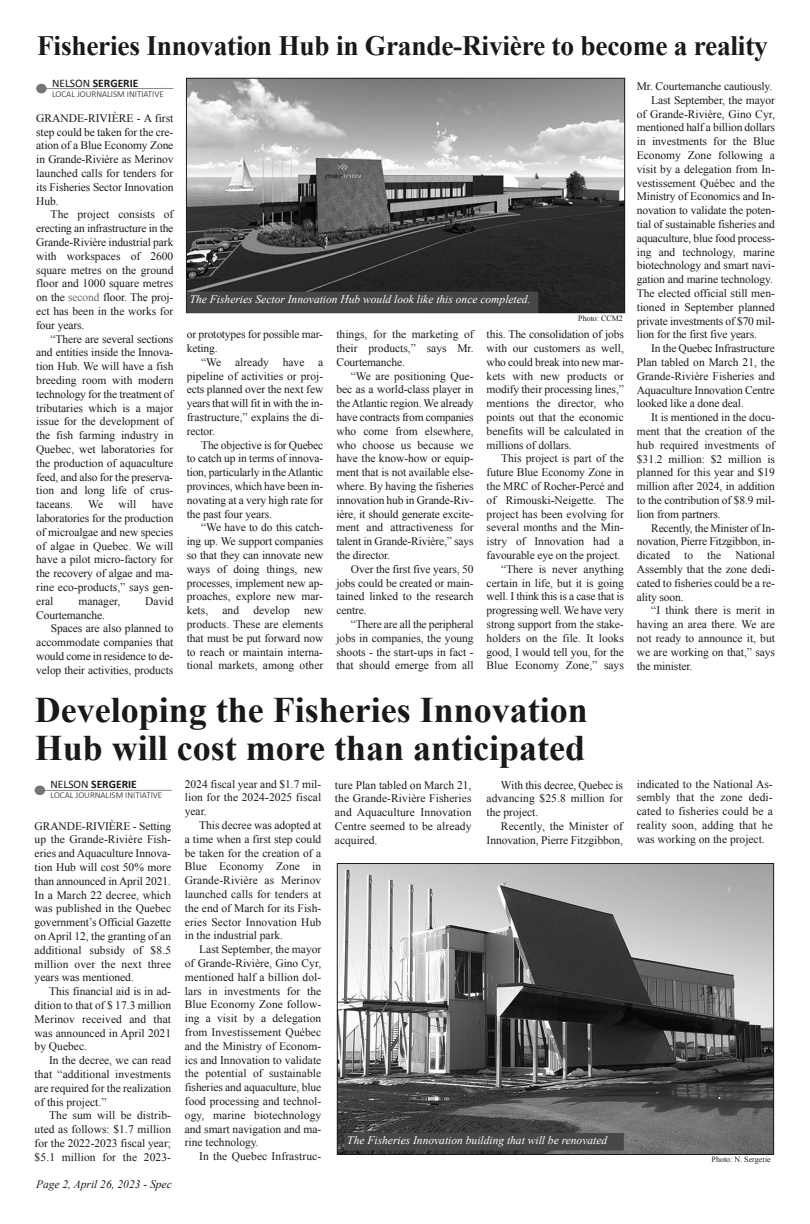
<style>
.page{position:relative;width:810px;height:1224px;background:#fff}
.page>*{position:absolute;margin:0;border:0;box-sizing:border-box;transform-origin:0 0}
.t1{font:700 36px "Times New Roman";color:#191919}
.t2{font:700 28px "Times New Roman";letter-spacing:-.01em;color:#191919}
.t3{font:11.5px/13.8px "Times New Roman";color:#191919;text-align:justify}
.t4{font:italic 11.5px "Times New Roman";color:#fff}
.t5{font:700 11.5px "Calibri";color:#191919}
.t6{font:italic 11.5px "Times New Roman";color:#191919}
.t7{font:300 9px "Calibri";color:#191919}
.t8{font:8px "Times New Roman";color:#191919}
.s1{font-weight:400}
.s2{color:#696969}
</style>
<div class="page">
<img style="left:188px;top:80px;width:435px;height:231px">
<div style="left:187px;top:292px;width:351px;height:21px;background:#474747"></div>
<hr style="left:46px;top:88px;width:127px;height:1px;background:#8c8c8c">
<div style="left:36px;top:84px;width:11px;height:9px;background:#757575;border-radius:50%"></div>
<hr style="left:44px;top:790px;width:128px;height:1px;background:#8c8c8c">
<div style="left:35px;top:786px;width:10px;height:9px;background:#757575;border-radius:50%"></div>
<img style="left:339px;top:865px;width:433px;height:288px">
<div style="left:337px;top:863px;width:437px;height:292px;border:1px solid #191919"></div>
<div style="left:344px;top:1133px;width:280px;height:17px;background:#474747"></div>
<p class="t2" style="left:37px;top:30px;width:732px">Fisheries Innovation Hub in Grande-Rivière to become a reality</p>
<p class="t5" style="left:52px;top:76px;width:88px"><span class="s1">NELSON</span> SERGERIE</p>
<p class="t7" style="left:52px;top:90px;width:113px">LOCAL JOURNALISM INITIATIVE</p>
<p class="t3" style="left:36px;top:111px;width:139px">GRANDE-RIVIÈRE - A first step could be taken for the cre&shy;ation of a Blue Economy Zone in Grande-Rivière as Merinov launched calls for tenders for its Fisheries Sector Innovation Hub.</p>
<p class="t3" style="left:36px;top:208px;width:139px;text-indent:14px">The project consists of erecting an infrastructure in the Grande-Rivière industrial park with workspaces of 2600 square metres on the ground floor and 1000 square metres on the <span class="s2">second</span> floor. The proj&shy;ect has been in the works for four years.</p>
<p class="t3" style="left:36px;top:332px;width:139px;text-indent:14px">“There are several sections and entities inside the Innova&shy;tion Hub. We will have a fish breeding room with modern technology for the treatment of tributaries which is a major issue for the development of the fish farming industry in Quebec, wet laboratories for the production of aquaculture feed, and also for the preserva&shy;tion and long life of crus&shy;taceans.</p>
<p class="t3" style="left:36px;top:497px;width:139px;text-indent:115px">have laboratories for the production of microalgae and new species of algae in Quebec. We will have a pilot micro-factory for the recovery of algae and ma&shy;rine eco-products,” says gen&shy;eral</p>
<p class="t3" style="left:88px;top:497px;width:17px">We</p>
<p class="t3" style="left:118px;top:497px;width:19px">will</p>
<p class="t3" style="left:78px;top:594px;width:44px">manager,</p>
<p class="t3" style="left:145px;top:594px;width:30px">David</p>
<p class="t3" style="left:36px;top:608px;width:70px">Courtemanche.</p>
<p class="t3" style="left:36px;top:622px;width:139px;text-indent:14px">Spaces are also planned to accommodate companies that would come in residence to de&shy;velop their activities, products</p>
<p class="t4" style="left:190px;top:292px;width:342px">The Fisheries Sector Innovation Hub would look like this once completed.</p>
<p class="t8" style="left:578px;top:313px;width:46px">Photo: CCM2</p>
<p class="t3" style="left:187px;top:327px;width:138px">or prototypes for possible mar&shy;keting.</p>
<p class="t3" style="left:187px;top:355px;width:138px;text-indent:14px">“We already have a pipeline of activities or proj&shy;ects planned over the next few years that will fit in with the in&shy;frastructure,” explains the di&shy;rector.</p>
<p class="t3" style="left:187px;top:438px;width:138px;text-indent:14px">The objective is for Quebec to catch up in terms of innova&shy;tion, particularly in the Atlantic provinces, which have been in&shy;novating at a very high rate for the past four years.</p>
<p class="t3" style="left:187px;top:521px;width:138px;text-indent:14px">“We have to do this catch&shy;ing up. We support companies so that they can innovate new ways of doing things, new processes, implement new ap&shy;proaches, explore new mar&shy;kets, and develop new products. These are elements that must be put forward now to reach or maintain interna&shy;tional markets, among other</p>
<p class="t3" style="left:336px;top:327px;width:139px">things, for the marketing of their products,” says Mr.<br>Courtemanche.</p>
<p class="t3" style="left:336px;top:369px;width:139px;text-indent:14px">“We are positioning Que&shy;bec as a world-class player in the Atlantic region. We already have contracts from companies who come from elsewhere, who choose us because we have the know-how or equip&shy;ment that is not available else&shy;where. By having the fisheries innovation hub in Grande-Riv&shy;ière, it should generate excite&shy;ment and attractiveness for talent in Grande-Rivière,” says the director.</p>
<p class="t3" style="left:336px;top:562px;width:139px;text-indent:14px">Over the first five years, 50 jobs could be created or main&shy;tained linked to the research centre.</p>
<p class="t3" style="left:336px;top:617px;width:139px;text-indent:14px">“There are all the peripheral jobs in companies, the young shoots - the start-ups in fact - that should emerge from all</p>
<p class="t3" style="left:487px;top:327px;width:139px">this. The consolidation of jobs with our customers as well, who could break into new mar&shy;kets with new products or modify their processing lines,” mentions the director, who points out that the economic benefits will be calculated in millions of dollars.</p>
<p class="t3" style="left:487px;top:452px;width:139px;text-indent:14px">This project is part of the future Blue Economy Zone in the MRC of Rocher-Percé and of Rimouski-Neigette. The project has been evolving for several months and the Min&shy;istry of Innovation had a favourable eye on the project.</p>
<p class="t3" style="left:487px;top:562px;width:139px;text-indent:14px">“There is never anything certain in life, but it is going well. I think this is a case that is progressing well. We have very strong support from the stake&shy;holders on the file. It looks good, I would tell you, for the Blue Economy Zone,” says</p>
<p class="t1" style="left:35px;top:690px;width:555px">Developing the Fisheries Innovation</p>
<p class="t1" style="left:35px;top:728px;width:552px">Hub will cost more than anticipated</p>
<p class="t5" style="left:50px;top:778px;width:88px"><span class="s1">NELSON</span> SERGERIE</p>
<p class="t7" style="left:50px;top:792px;width:113px">LOCAL JOURNALISM INITIATIVE</p>
<p class="t3" style="left:35px;top:819px;width:138px">GRANDE-RIVIÈRE - Setting up the Grande-Rivière Fish&shy;eries and Aquaculture Innova&shy;tion Hub will cost 50% more than announced in April 2021.</p>
<p class="t3" style="left:35px;top:888px;width:138px">In a March 22 decree, which was published in the Quebec government’s Official Gazette on April 12, the granting of an additional subsidy of $8.5 million over the next three years was mentioned.</p>
<p class="t3" style="left:35px;top:984px;width:138px;text-indent:14px">This financial aid is in ad&shy;dition to that of $ 17.3 million Merinov received and that was announced in April 2021 by Quebec.</p>
<p class="t3" style="left:35px;top:1053px;width:138px;text-indent:14px">In the decree, we can read that “additional investments are required for the realization of this project.”</p>
<p class="t3" style="left:35px;top:1109px;width:138px;text-indent:14px">The sum will be distrib&shy;uted as follows: $1.7 million for the 2022-2023 fiscal year; $5.1 million for the 2023-</p>
<p class="t3" style="left:185px;top:777px;width:138px">2024 fiscal year and $1.7 mil&shy;lion for the 2024-2025 fiscal year.</p>
<p class="t3" style="left:185px;top:818px;width:138px;text-indent:14px">This decree was adopted at a time when a first step could be taken for the creation of a Blue Economy Zone in Grande-Rivière as Merinov launched calls for tenders at the end of March for its Fish&shy;eries Sector Innovation Hub in the industrial park.</p>
<p class="t3" style="left:185px;top:942px;width:138px;text-indent:14px">Last September, the mayor of Grande-Rivière, Gino Cyr, mentioned half a billion dol&shy;lars in investments for the Blue Economy Zone follow&shy;ing a visit by a delegation from Investissement Québec and the Ministry of Econom&shy;ics and Innovation to validate the potential of sustainable fisheries and aquaculture, blue food processing and technol&shy;ogy, marine biotechnology and smart navigation and ma&shy;rine technology.</p>
<p class="t3" style="left:199px;top:1149px;width:124px">In the Quebec Infrastruc-</p>
<p class="t3" style="left:487px;top:778px;width:138px;text-indent:14px">With this decree, Quebec is advancing $25.8 million for the project.</p>
<p class="t3" style="left:487px;top:819px;width:138px;text-align:right">Recently, the Minister of<br>Innovation, Pierre Fitzgibbon,</p>
<p class="t3" style="left:335px;top:778px;width:138px">ture Plan tabled on March 21, the Grande-Rivière Fisheries and Aquaculture Innovation Centre seemed to be already acquired.</p>
<p class="t4" style="left:347px;top:1134px;width:261px">The Fisheries Innovation building that will be renovated</p>
<p class="t6" style="left:36px;top:1178px;width:137px">Page 2, April 26, 2023 - Spec</p>
<p class="t3" style="left:637px;top:79px;width:137px">Mr. Courtemanche cautiously.</p>
<p class="t3" style="left:637px;top:93px;width:140px;text-indent:14px">Last September, the mayor of Grande-Rivière, Gino Cyr, mentioned half a billion dollars in investments for the Blue Economy Zone following a visit by a delegation from In&shy;vestissement Québec and the Ministry of Economics and In&shy;novation to validate the poten&shy;tial of sustainable fisheries and aquaculture, blue food process&shy;ing and technology, marine biotechnology and smart navi&shy;gation and marine technology.</p>
<p class="t3" style="left:637px;top:286px;width:140px">The elected official still men&shy;tioned in September planned private investments of $70 mil&shy;lion for the first five years.</p>
<p class="t3" style="left:637px;top:342px;width:140px;text-indent:14px">In the Quebec Infrastructure Plan tabled on March 21, the Grande-Rivière Fisheries and Aquaculture Innovation Centre looked like a done deal.</p>
<p class="t3" style="left:637px;top:411px;width:140px;text-indent:14px">It is mentioned in the docu&shy;ment that the creation of the hub required investments of $31.2 million: $2 million is planned for this year and $19 million after 2024, in addition to the contribution of $8.9 mil&shy;lion from partners.</p>
<p class="t3" style="left:637px;top:521px;width:140px;text-indent:14px">Recently, the Minister of In&shy;novation, Pierre Fitzgibbon, in&shy;dicated to the National Assembly that the zone dedi&shy;cated to fisheries could be a re&shy;ality soon.</p>
<p class="t3" style="left:637px;top:604px;width:140px;text-indent:14px">“I think there is merit in having an area there. We are not ready to announce it, but we are working on that,” says the minister.</p>
<p class="t3" style="left:637px;top:777px;width:138px">indicated to the National As&shy;sembly that the zone dedi&shy;cated to fisheries could be a reality soon, adding that he was working on the project.</p>
<p class="t8" style="left:712px;top:1155px;width:61px">Photo: N. Sergerie</p>
</div>
